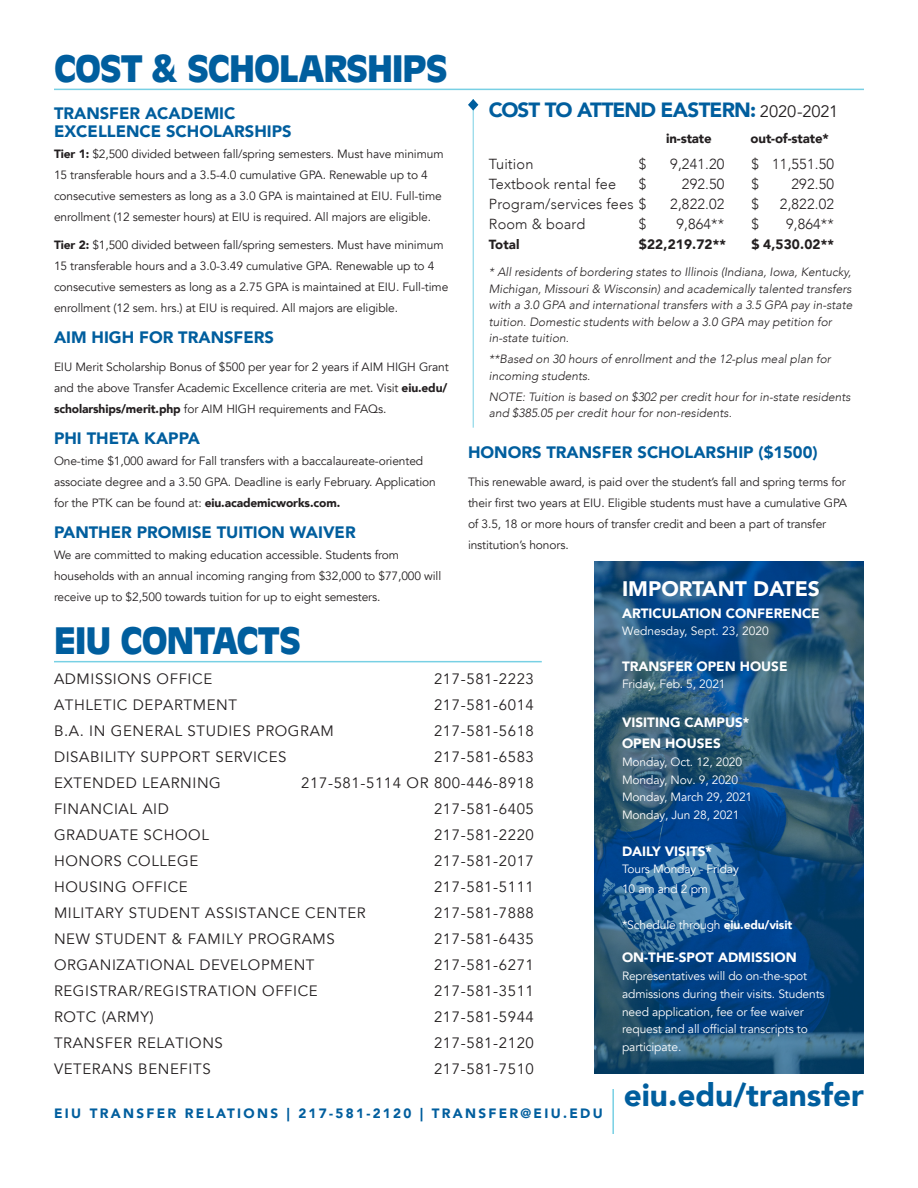
<style>
.page{position:relative;width:918px;height:1188px;background:#fff}
.page>*{position:absolute;margin:0;border:0;box-sizing:border-box;transform-origin:0 0}
.t1{font:900 36px "Antique Olive Std";letter-spacing:-.03em;color:#005e9e}
.t2{font:900 31.5px "Avenir";color:#005e9e}
.t3{font:900 21px "Avenir";color:#fff}
.t4{font:900 20.55px "Avenir";letter-spacing:-.04em;color:#005e9e}
.t5{font:900 16.5px/18px "Avenir";color:#005e9e}
.t6{font:15px "Avenir";letter-spacing:.04em;color:#231f20}
.t7{font:300 14.55px "Avenir";letter-spacing:.01em;color:#231f20}
.t8{font:900 13.65px "Avenir";letter-spacing:.01em;color:#231f20}
.t9{font:900 13.5px/21.1px "Avenir";color:#fff}
.t10{font:900 13.5px "Avenir";letter-spacing:.17em;color:#005e9e}
.t11{font:900 13.2px "Avenir";letter-spacing:-.01em;color:#231f20}
.t12{font:12px/21px "Avenir";letter-spacing:-.01em;color:#231f20}
.t13{font:italic 300 12px/16.5px "Avenir";color:#231f20}
.t14{font:12px/17.7px "Avenir";letter-spacing:-.01em;color:#fff}
.s1{font-weight:400;font-size:16.5px;color:#231f20}
.s2{font-weight:900}
</style>
<div class="page">
<hr style="left:612px;top:1089px;width:2px;height:45px;background:#78d0e4">
<hr style="left:473px;top:99px;width:1px;height:329px;background:#78d0e4">
<svg style="left:468px;top:99px;width:10px;height:12px"></svg>
<hr style="left:54px;top:89px;width:810px;height:1px;background:#78d0e4">
<svg style="left:594px;top:561px;width:270px;height:513px;background:#1d527f"></svg>
<hr style="left:54px;top:661px;width:488px;height:1px;background:#78d0e4">
<p class="t1" style="left:54px;top:47px;width:395px">COST &amp; SCHOLARSHIPS</p>
<p class="t4" style="left:489px;top:93px;width:351px">COST TO ATTEND EASTERN: <span class="s1">2020-2021</span></p>
<p class="t5" style="left:54px;top:104px;width:239px">TRANSFER ACADEMIC<br>EXCELLENCE SCHOLARSHIPS</p>
<p class="t12" style="left:54px;top:144px;width:391px"><span class="s2">Tier 1:</span> $2,500 divided between fall/spring semesters. Must have minimum 15 transferable hours and a 3.5-4.0 cumulative GPA. Renewable up to 4 consecutive semesters as long as a 3.0 GPA is maintained at EIU. Full-time enrollment (12 semester hours) at EIU is required. All majors are eligible.</p>
<p class="t12" style="left:54px;top:235px;width:396px"><span class="s2">Tier 2:</span> $1,500 divided between fall/spring semesters. Must have minimum 15 transferable hours and a 3.0-3.49 cumulative GPA. Renewable up to 4 consecutive semesters as long as a 2.75 GPA is maintained at EIU. Full-time enrollment (12 sem. hrs.) at EIU is required. All majors are eligible.</p>
<p class="t5" style="left:54px;top:328px;width:221px">AIM HIGH FOR TRANSFERS</p>
<p class="t12" style="left:54px;top:357px;width:396px;text-align:justify">EIU Merit Scholarship Bonus of $500 per year for 2 years if AIM HIGH Grant and the above Transfer Academic Excellence criteria are met. Visit <span class="s2">eiu.edu/ scholarships/merit.php</span> for AIM HIGH requirements and FAQs.</p>
<p class="t5" style="left:54px;top:429px;width:148px">PHI THETA KAPPA</p>
<p class="t12" style="left:54px;top:451px;width:383px">One-time $1,000 award for Fall transfers with a baccalaureate-oriented associate degree and a 3.50 GPA. Deadline is early February. Application for the PTK can be found at: <span class="s2">eiu.academicworks.com.</span></p>
<p class="t5" style="left:54px;top:523px;width:303px">PANTHER PROMISE TUITION WAIVER</p>
<p class="t12" style="left:54px;top:545px;width:389px">We are committed to making education accessible. Students from households with an annual incoming ranging from $32,000 to $77,000 will receive up to $2,500 towards tuition for up to eight semesters.</p>
<p class="t11" style="left:666px;top:127px;width:47px">in-state</p>
<p class="t11" style="left:751px;top:127px;width:80px">out-of-state*</p>
<p class="t7" style="left:489px;top:156px;width:46px">Tuition</p>
<p class="t7" style="left:639px;top:156px;width:9px">$</p>
<p class="t7" style="left:670px;top:156px;width:55px">9,241.20</p>
<p class="t7" style="left:751px;top:156px;width:84px">$ 11,551.50</p>
<p class="t7" style="left:489px;top:176px;width:129px">Textbook rental fee</p>
<p class="t7" style="left:639px;top:176px;width:9px">$</p>
<p class="t7" style="left:682px;top:176px;width:44px">292.50</p>
<p class="t7" style="left:751px;top:176px;width:9px">$</p>
<p class="t7" style="left:792px;top:176px;width:44px">292.50</p>
<p class="t7" style="left:489px;top:196px;width:159px">Program/services fees $</p>
<p class="t7" style="left:670px;top:196px;width:55px">2,822.02</p>
<p class="t7" style="left:751px;top:196px;width:9px">$</p>
<p class="t7" style="left:780px;top:196px;width:55px">2,822.02</p>
<p class="t7" style="left:489px;top:216px;width:98px">Room &amp; board</p>
<p class="t7" style="left:639px;top:216px;width:9px">$</p>
<p class="t7" style="left:676px;top:216px;width:49px">9,864**</p>
<p class="t7" style="left:751px;top:216px;width:9px">$</p>
<p class="t7" style="left:786px;top:216px;width:49px">9,864**</p>
<p class="t11" style="left:489px;top:234px;width:32px">Total</p>
<p class="t8" style="left:639px;top:233px;width:89px">$22,219.72**</p>
<p class="t8" style="left:751px;top:233px;width:84px">$ 4,530.02**</p>
<p class="t13" style="left:489px;top:264px;width:365px">* All residents of bordering states to Illinois (Indiana, Iowa, Kentucky, Michigan, Missouri &amp; Wisconsin) and academically talented transfers with a 3.0 GPA and international transfers with a 3.5 GPA pay in-state tuition. Domestic students with below a 3.0 GPA may petition for in-state tuition.</p>
<p class="t13" style="left:489px;top:351px;width:343px">**Based on 30 hours of enrollment and the 12-plus meal plan for incoming students.</p>
<p class="t13" style="left:489px;top:388px;width:363px">NOTE: Tuition is based on $302 per credit hour for in-state residents and $385.05 per credit hour for non-residents.</p>
<p class="t5" style="left:468px;top:443px;width:351px">HONORS TRANSFER SCHOLARSHIP ($1500)</p>
<p class="t12" style="left:468px;top:472px;width:381px">This renewable award, is paid over the student’s fall and spring terms for their first two years at EIU. Eligible students must have a cumulative GPA of 3.5, 18 or more hours of transfer credit and been a part of transfer institution’s honors.</p>
<p class="t3" style="left:622px;top:570px;width:199px">IMPORTANT DATES</p>
<p class="t9" style="left:622px;top:602px;width:199px">ARTICULATION CONFERENCE</p>
<p class="t14" style="left:622px;top:622px;width:148px">Wednesday, Sept. 23, 2020</p>
<p class="t9" style="left:622px;top:655px;width:167px">TRANSFER OPEN HOUSE</p>
<p class="t14" style="left:622px;top:676px;width:105px">Friday, Feb. 5, 2021</p>
<p class="t9" style="left:622px;top:711px;width:129px">VISITING CAMPUS*<br>OPEN HOUSES</p>
<p class="t14" style="left:622px;top:753px;width:132px">Monday, Oct. 12, 2020<br>Monday, Nov. 9, 2020<br>Monday, March 29, 2021<br>Monday, Jun 28, 2021</p>
<p class="t9" style="left:622px;top:840px;width:91px">DAILY VISITS*</p>
<p class="t14" style="left:622px;top:859px;width:118px;line-height:20.4px">Tours Monday - Friday<br>10 am and 2 pm</p>
<p class="t14" style="left:622px;top:917px;width:172px">*Schedule through <span class="s2">eiu.edu/visit</span></p>
<p class="t9" style="left:622px;top:946px;width:176px">ON-THE-SPOT ADMISSION</p>
<p class="t14" style="left:622px;top:967px;width:204px">Representatives will do on-the-spot admissions during their visits. Students need application, fee or fee waiver request and all official transcripts to participate.</p>
<p class="t2" style="left:624px;top:1068px;width:242px">eiu.edu/transfer</p>
<p class="t1" style="left:54px;top:619px;width:249px">EIU CONTACTS</p>
<p class="t6" style="left:54px;top:670px;width:160px">ADMISSIONS OFFICE</p>
<p class="t6" style="left:434px;top:670px;width:101px">217-581-2223</p>
<p class="t6" style="left:54px;top:696px;width:185px">ATHLETIC DEPARTMENT</p>
<p class="t6" style="left:434px;top:696px;width:101px">217-581-6014</p>
<p class="t6" style="left:54px;top:722px;width:281px">B.A. IN GENERAL STUDIES PROGRAM</p>
<p class="t6" style="left:434px;top:722px;width:101px">217-581-5618</p>
<p class="t6" style="left:54px;top:748px;width:234px">DISABILITY SUPPORT SERVICES</p>
<p class="t6" style="left:434px;top:748px;width:101px">217-581-6583</p>
<p class="t6" style="left:54px;top:774px;width:168px">EXTENDED LEARNING</p>
<p class="t6" style="left:301px;top:774px;width:234px">217-581-5114 OR 800-446-8918</p>
<p class="t6" style="left:54px;top:800px;width:116px">FINANCIAL AID</p>
<p class="t6" style="left:434px;top:800px;width:101px">217-581-6405</p>
<p class="t6" style="left:54px;top:826px;width:156px">GRADUATE SCHOOL</p>
<p class="t6" style="left:434px;top:826px;width:101px">217-581-2220</p>
<p class="t6" style="left:54px;top:852px;width:146px">HONORS COLLEGE</p>
<p class="t6" style="left:434px;top:852px;width:101px">217-581-2017</p>
<p class="t6" style="left:54px;top:878px;width:135px">HOUSING OFFICE</p>
<p class="t6" style="left:434px;top:878px;width:101px">217-581-5111</p>
<p class="t6" style="left:54px;top:904px;width:313px">MILITARY STUDENT ASSISTANCE CENTER</p>
<p class="t6" style="left:434px;top:904px;width:101px">217-581-7888</p>
<p class="t6" style="left:54px;top:930px;width:282px">NEW STUDENT &amp; FAMILY PROGRAMS</p>
<p class="t6" style="left:434px;top:930px;width:101px">217-581-6435</p>
<p class="t6" style="left:54px;top:956px;width:262px">ORGANIZATIONAL DEVELOPMENT</p>
<p class="t6" style="left:434px;top:956px;width:101px">217-581-6271</p>
<p class="t6" style="left:54px;top:982px;width:265px">REGISTRAR/REGISTRATION OFFICE</p>
<p class="t6" style="left:434px;top:982px;width:101px">217-581-3511</p>
<p class="t6" style="left:54px;top:1008px;width:101px">ROTC (ARMY)</p>
<p class="t6" style="left:434px;top:1008px;width:101px">217-581-5944</p>
<p class="t6" style="left:54px;top:1034px;width:170px">TRANSFER RELATIONS</p>
<p class="t6" style="left:434px;top:1034px;width:101px">217-581-2120</p>
<p class="t6" style="left:54px;top:1060px;width:158px">VETERANS BENEFITS</p>
<p class="t6" style="left:434px;top:1060px;width:101px">217-581-7510</p>
<p class="t10" style="left:54px;top:1102px;width:550px">EIU TRANSFER RELATIONS | 217-581-2120 | TRANSFER@EIU.EDU</p>
</div>
